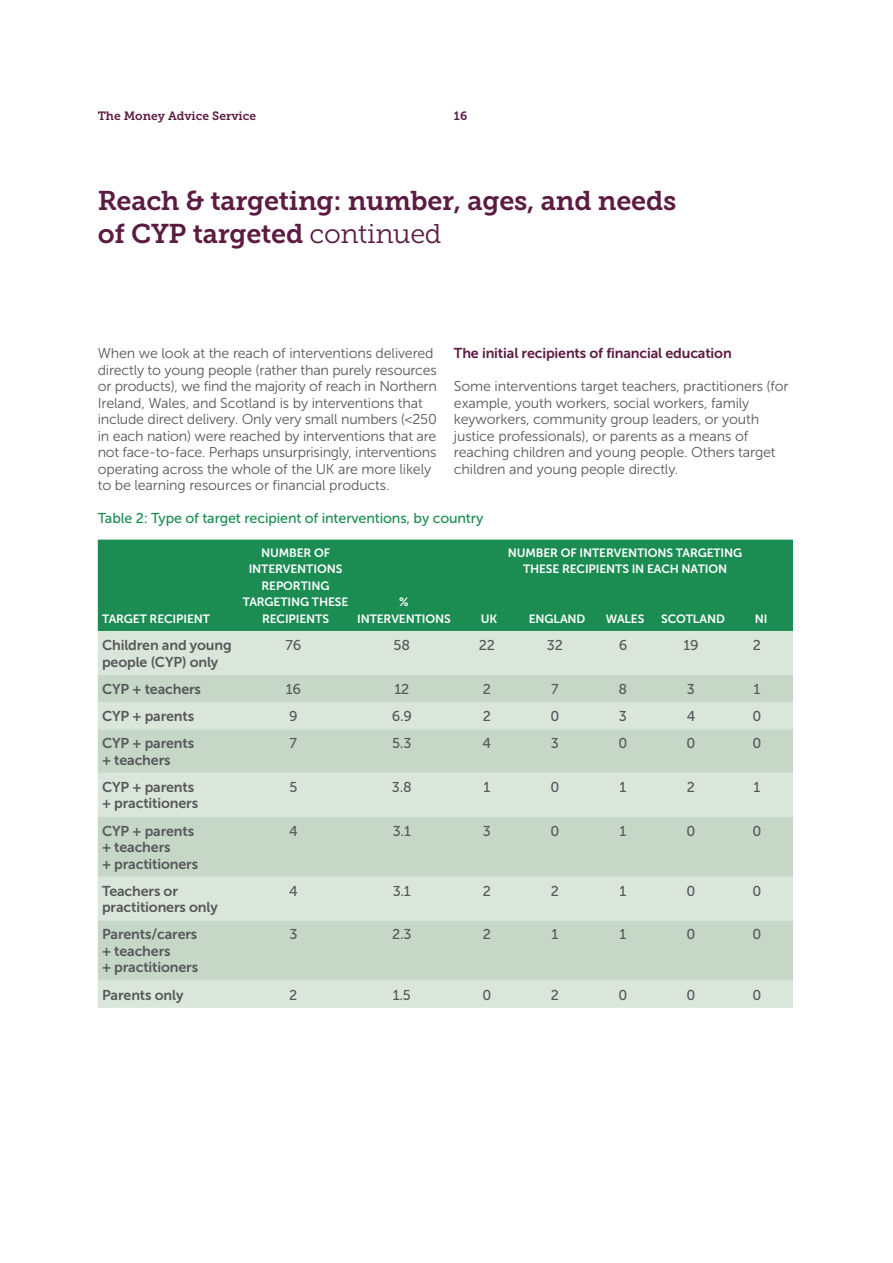
<style>
.page{position:relative;width:893px;height:1263px;background:#fff}
.page>*{position:absolute;margin:0;border:0;box-sizing:border-box;transform-origin:0 0}
._01_Page_Title_Conti{font:27px/33px "Museo Slab 700";letter-spacing:-.01em;color:#5c1b41}
._02_Body_Copy_9_5_11{font:14.25px/16.5px "Museo Sans 300";letter-spacing:-.01em;color:#57585a}
._04_Table_Col_1{font:14.25px/16.5px "Museo Sans 700";letter-spacing:-.01em;color:#57585a}
._04_Table_Col_2{font:14.25px "Museo Sans 500";letter-spacing:-.01em;color:#57585a}
._02_Body_Sub_Header{font:14.25px "Museo Sans 500";letter-spacing:-.01em;color:#1b8c52}
._02_Body_Header_9_5{font:14.25px "Museo Sans 700";letter-spacing:-.01em;color:#5c1b41}
._04_Table_Header_Cen{font:12px/16.5px "Museo Sans 700";letter-spacing:-.01em;color:#fff;text-align:center}
.t1{font:12px "Museo Slab 700";color:#5c1b41}
._04_Table_Header_Lef{font:12px "Museo Sans 700";letter-spacing:-.01em;color:#fff}
.s1{font-family:"Museo Slab 300"}
</style>
<div class="page">
<div style="left:98px;top:540px;width:695px;height:91px;background:#1b8c52"></div>
<div style="left:98px;top:631px;width:695px;height:377px;background:#dbe6db"></div>
<svg style="left:98px;top:675px;width:695px;height:306px;background:#cddccf"></svg>
<p class="t1" style="left:98px;top:109px;width:160px">The Money Advice Service</p>
<p class="t1" style="left:454px;top:109px;width:15px">16</p>
<p class="_01_Page_Title_Conti" style="left:98px;top:184px;width:580px">Reach &amp; targeting: number, ages, and needs of CYP targeted <span class="s1">continued</span></p>
<p class="_02_Body_Copy_9_5_11" style="left:98px;top:345px;width:341px">When we look at the reach of interventions delivered directly to young people (rather than purely resources or products), we find the majority of reach in Northern Ireland, Wales, and Scotland is by interventions that include direct delivery. Only very small numbers (&lt;250 in each nation) were reached by interventions that are not face-to-face. Perhaps unsurprisingly, interventions operating across the whole of the UK are more likely to be learning resources or financial products.</p>
<p class="_02_Body_Header_9_5" style="left:454px;top:345px;width:279px">The initial recipients of financial education</p>
<p class="_02_Body_Copy_9_5_11" style="left:454px;top:378px;width:336px">Some interventions target teachers, practitioners (for example, youth workers, social workers, family keyworkers, community group leaders, or youth justice professionals), or parents as a means of reaching children and young people. Others target children and young people directly.</p>
<p class="_02_Body_Sub_Header" style="left:98px;top:510px;width:387px">Table 2: Type of target recipient of interventions, by country</p>
<p class="_04_Table_Header_Lef" style="left:102px;top:612px;width:109px">TARGET RECIPIENT</p>
<p class="_04_Table_Header_Cen" style="left:243px;top:544px;width:107px">NUMBER OF<br>INTERVENTIONS<br>REPORTING<br>TARGETING THESE<br>RECIPIENTS</p>
<p class="_04_Table_Header_Cen" style="left:357px;top:594px;width:95px">%<br>INTERVENTIONS</p>
<p class="_04_Table_Header_Cen" style="left:508px;top:544px;width:236px">NUMBER OF INTERVENTIONS TARGETING<br>THESE RECIPIENTS IN EACH NATION</p>
<p class="_04_Table_Header_Cen" style="left:481px;top:610px;width:18px">UK</p>
<p class="_04_Table_Header_Cen" style="left:529px;top:610px;width:58px">ENGLAND</p>
<p class="_04_Table_Header_Cen" style="left:606px;top:610px;width:40px">WALES</p>
<p class="_04_Table_Header_Cen" style="left:661px;top:610px;width:65px">SCOTLAND</p>
<p class="_04_Table_Header_Cen" style="left:755px;top:610px;width:14px">NI</p>
<p class="_04_Table_Col_1" style="left:102px;top:637px;width:131px">Children and young people (CYP) only</p>
<p class="_04_Table_Col_2" style="left:285px;top:637px;width:17px">76</p>
<p class="_04_Table_Col_2" style="left:394px;top:637px;width:18px">58</p>
<p class="_04_Table_Col_2" style="left:479px;top:637px;width:18px">22</p>
<p class="_04_Table_Col_2" style="left:547px;top:637px;width:18px">32</p>
<p class="_04_Table_Col_2" style="left:619px;top:637px;width:10px">6</p>
<p class="_04_Table_Col_2" style="left:683px;top:637px;width:17px">19</p>
<p class="_04_Table_Col_2" style="left:753px;top:637px;width:10px">2</p>
<p class="_04_Table_Col_1" style="left:102px;top:680px;width:100px">CYP + teachers</p>
<p class="_04_Table_Col_2" style="left:286px;top:681px;width:17px">16</p>
<p class="_04_Table_Col_2" style="left:394px;top:681px;width:16px">12</p>
<p class="_04_Table_Col_2" style="left:483px;top:681px;width:10px">2</p>
<p class="_04_Table_Col_2" style="left:551px;top:681px;width:9px">7</p>
<p class="_04_Table_Col_2" style="left:619px;top:681px;width:10px">8</p>
<p class="_04_Table_Col_2" style="left:687px;top:681px;width:10px">3</p>
<p class="_04_Table_Col_2" style="left:753px;top:681px;width:8px">1</p>
<p class="_04_Table_Col_1" style="left:102px;top:708px;width:94px">CYP + parents</p>
<p class="_04_Table_Col_2" style="left:289px;top:708px;width:10px">9</p>
<p class="_04_Table_Col_2" style="left:392px;top:708px;width:22px">6.9</p>
<p class="_04_Table_Col_2" style="left:483px;top:708px;width:10px">2</p>
<p class="_04_Table_Col_2" style="left:550px;top:708px;width:10px">0</p>
<p class="_04_Table_Col_2" style="left:619px;top:708px;width:10px">3</p>
<p class="_04_Table_Col_2" style="left:687px;top:708px;width:10px">4</p>
<p class="_04_Table_Col_2" style="left:752px;top:708px;width:10px">0</p>
<p class="_04_Table_Col_1" style="left:102px;top:735px;width:94px">CYP + parents + teachers</p>
<p class="_04_Table_Col_2" style="left:290px;top:735px;width:9px">7</p>
<p class="_04_Table_Col_2" style="left:392px;top:735px;width:21px">5.3</p>
<p class="_04_Table_Col_2" style="left:483px;top:735px;width:10px">4</p>
<p class="_04_Table_Col_2" style="left:551px;top:735px;width:10px">3</p>
<p class="_04_Table_Col_2" style="left:618px;top:735px;width:10px">0</p>
<p class="_04_Table_Col_2" style="left:686px;top:735px;width:10px">0</p>
<p class="_04_Table_Col_2" style="left:752px;top:735px;width:10px">0</p>
<p class="_04_Table_Col_1" style="left:102px;top:779px;width:98px">CYP + parents + practitioners</p>
<p class="_04_Table_Col_2" style="left:289px;top:779px;width:10px">5</p>
<p class="_04_Table_Col_2" style="left:392px;top:779px;width:21px">3.8</p>
<p class="_04_Table_Col_2" style="left:483px;top:779px;width:8px">1</p>
<p class="_04_Table_Col_2" style="left:550px;top:779px;width:10px">0</p>
<p class="_04_Table_Col_2" style="left:619px;top:779px;width:8px">1</p>
<p class="_04_Table_Col_2" style="left:687px;top:779px;width:10px">2</p>
<p class="_04_Table_Col_2" style="left:753px;top:779px;width:8px">1</p>
<p class="_04_Table_Col_1" style="left:102px;top:822px;width:98px">CYP + parents + teachers<br>+ practitioners</p>
<p class="_04_Table_Col_2" style="left:289px;top:823px;width:10px">4</p>
<p class="_04_Table_Col_2" style="left:393px;top:823px;width:20px">3.1</p>
<p class="_04_Table_Col_2" style="left:483px;top:823px;width:10px">3</p>
<p class="_04_Table_Col_2" style="left:550px;top:823px;width:10px">0</p>
<p class="_04_Table_Col_2" style="left:619px;top:823px;width:8px">1</p>
<p class="_04_Table_Col_2" style="left:686px;top:823px;width:10px">0</p>
<p class="_04_Table_Col_2" style="left:752px;top:823px;width:10px">0</p>
<p class="_04_Table_Col_1" style="left:102px;top:882px;width:117px">Teachers or practitioners only</p>
<p class="_04_Table_Col_2" style="left:289px;top:883px;width:10px">4</p>
<p class="_04_Table_Col_2" style="left:393px;top:883px;width:20px">3.1</p>
<p class="_04_Table_Col_2" style="left:483px;top:883px;width:10px">2</p>
<p class="_04_Table_Col_2" style="left:551px;top:883px;width:10px">2</p>
<p class="_04_Table_Col_2" style="left:619px;top:883px;width:8px">1</p>
<p class="_04_Table_Col_2" style="left:686px;top:883px;width:10px">0</p>
<p class="_04_Table_Col_2" style="left:752px;top:883px;width:10px">0</p>
<p class="_04_Table_Col_1" style="left:102px;top:926px;width:98px">Parents/carers + teachers<br>+ practitioners</p>
<p class="_04_Table_Col_2" style="left:289px;top:927px;width:10px">3</p>
<p class="_04_Table_Col_2" style="left:392px;top:927px;width:21px">2.3</p>
<p class="_04_Table_Col_2" style="left:483px;top:927px;width:10px">2</p>
<p class="_04_Table_Col_2" style="left:551px;top:927px;width:8px">1</p>
<p class="_04_Table_Col_2" style="left:619px;top:927px;width:8px">1</p>
<p class="_04_Table_Col_2" style="left:686px;top:927px;width:10px">0</p>
<p class="_04_Table_Col_2" style="left:752px;top:927px;width:10px">0</p>
<p class="_04_Table_Col_1" style="left:102px;top:986px;width:83px">Parents only</p>
<p class="_04_Table_Col_2" style="left:289px;top:987px;width:10px">2</p>
<p class="_04_Table_Col_2" style="left:393px;top:987px;width:20px">1.5</p>
<p class="_04_Table_Col_2" style="left:482px;top:987px;width:10px">0</p>
<p class="_04_Table_Col_2" style="left:551px;top:987px;width:10px">2</p>
<p class="_04_Table_Col_2" style="left:618px;top:987px;width:10px">0</p>
<p class="_04_Table_Col_2" style="left:686px;top:987px;width:10px">0</p>
<p class="_04_Table_Col_2" style="left:752px;top:987px;width:10px">0</p>
</div>
